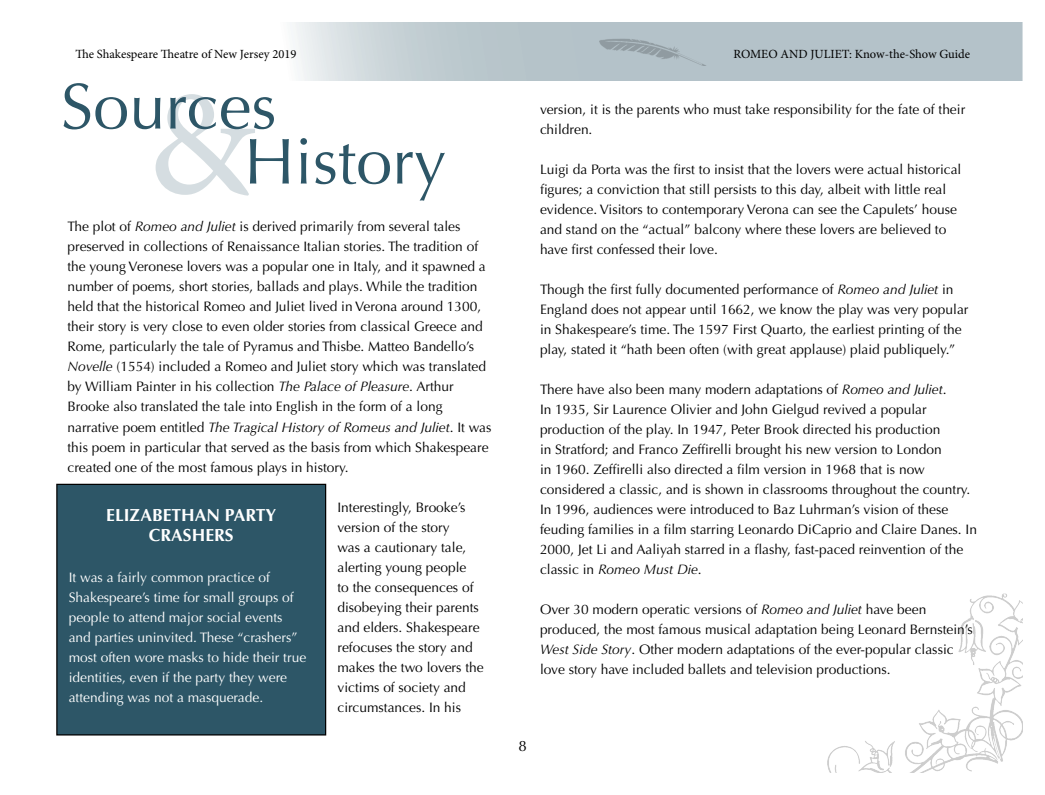
<style>
.page{position:relative;width:1045px;height:795px;background:#fff}
.page>*{position:absolute;margin:0;border:0;box-sizing:border-box;transform-origin:0 0}
.t1{font:150px "Minion Pro";color:#2d5667}
.t2{font:65px/55px "Optima";color:#2d5667}
.t3{font:700 17.5px/20px "Optima";color:#fff;text-align:center}
.t4{font:15px "Optima";color:#000}
.t5{font:13.75px/20px "Optima";color:#000}
.t6{font:13.75px/20px "Optima";color:#fff}
.t7{font:12.5px "Minion Pro";color:#000}
.s1{font-style:italic}
</style>
<div class="page">
<svg style="left:294px;top:22px;width:728px;height:59px;background:#bbc8ce"></svg>
<img style="left:599px;top:39px;width:108px;height:27px">
<img style="left:827px;top:593px;width:196px;height:179px">
<div style="left:57px;top:484px;width:269px;height:251px;background:#2d5667"></div>
<div style="left:56px;top:484px;width:270px;height:252px;border:1px solid #000"></div>
<p class="t7" style="left:75px;top:45px;width:222px">The Shakespeare Theatre of New Jersey 2019</p>
<p class="t7" style="left:733px;top:45px;width:238px">ROMEO AND JULIET: Know-the-Show Guide</p>
<h2 class="t2" style="left:244px;top:80px;width:204px;text-indent:-183px">Sources<br>History</h2>
<h1 class="t1" style="left:148px;top:44px;width:108px">&amp;</h1>
<p class="t5" style="left:68px;top:217px;width:426px">The plot of <span class="s1">Romeo and Juliet</span> is derived primarily from several tales preserved in collections of Renaissance Italian stories. The tradition of the young Veronese lovers was a popular one in Italy, and it spawned a number of poems, short stories, ballads and plays. While the tradition held that the historical Romeo and Juliet lived in Verona around 1300, their story is very close to even older stories from classical Greece and Rome, particularly the tale of Pyramus and Thisbe. Matteo Bandello’s <span class="s1">Novelle</span> (1554) included a Romeo and Juliet story which was translated by William Painter in his collection <span class="s1">The Palace of Pleasure</span>. Arthur Brooke also translated the tale into English in the form of a long narrative poem entitled <span class="s1">The Tragical History of Romeus and Juliet</span>. It was this poem in particular that served as the basis from which Shakespeare created one of the most famous plays in history.</p>
<p class="t5" style="left:337px;top:497px;width:148px">Interestingly, Brooke’s version of the story<br>was a cautionary tale, alerting young people<br>to the consequences of disobeying their parents and elders. Shakespeare refocuses the story and makes the two lovers the victims of society and circumstances. In his</p>
<p class="t3" style="left:106px;top:505px;width:171px">ELIZABETHAN PARTY<br>CRASHERS</p>
<p class="t6" style="left:69px;top:568px;width:239px">It was a fairly common practice of Shakespeare’s time for small groups of people to attend major social events and parties uninvited. These “crashers” most often wore masks to hide their true identities, even if the party they were attending was not a masquerade.</p>
<p class="t5" style="left:540px;top:99px;width:427px">version, it is the parents who must take responsibility for the fate of their children.</p>
<p class="t5" style="left:540px;top:159px;width:423px">Luigi da Porta was the first to insist that the lovers were actual historical figures; a conviction that still persists to this day, albeit with little real evidence. Visitors to contemporary Verona can see the Capulets’ house and stand on the “actual” balcony where these lovers are believed to have first confessed their love.</p>
<p class="t5" style="left:540px;top:279px;width:430px">Though the first fully documented performance of <span class="s1">Romeo and Juliet</span> in England does not appear until 1662, we know the play was very popular in Shakespeare’s time. The 1597 First Quarto, the earliest printing of the play, stated it “hath been often (with great applause) plaid publiquely.”</p>
<p class="t5" style="left:540px;top:379px;width:439px">There have also been many modern adaptations of <span class="s1">Romeo and Juliet</span>.<br>In 1935, Sir Laurence Olivier and John Gielgud revived a popular production of the play. In 1947, Peter Brook directed his production<br>in Stratford; and Franco Zeffirelli brought his new version to London<br>in 1960. Zeffirelli also directed a film version in 1968 that is now considered a classic, and is shown in classrooms throughout the country.<br>In 1996, audiences were introduced to Baz Luhrman’s vision of these feuding families in a film starring Leonardo DiCaprio and Claire Danes. In 2000, Jet Li and Aaliyah starred in a flashy, fast-paced reinvention of the classic in <span class="s1">Romeo Must Die</span>.</p>
<p class="t5" style="left:540px;top:600px;width:434px">Over 30 modern operatic versions of <span class="s1">Romeo and Juliet</span> have been produced, the most famous musical adaptation being Leonard Bernstein’s <span class="s1">West Side Story</span>. Other modern adaptations of the ever-popular classic love story have included ballets and television productions.</p>
<p class="t4" style="left:518px;top:737px;width:10px">8</p>
</div>
